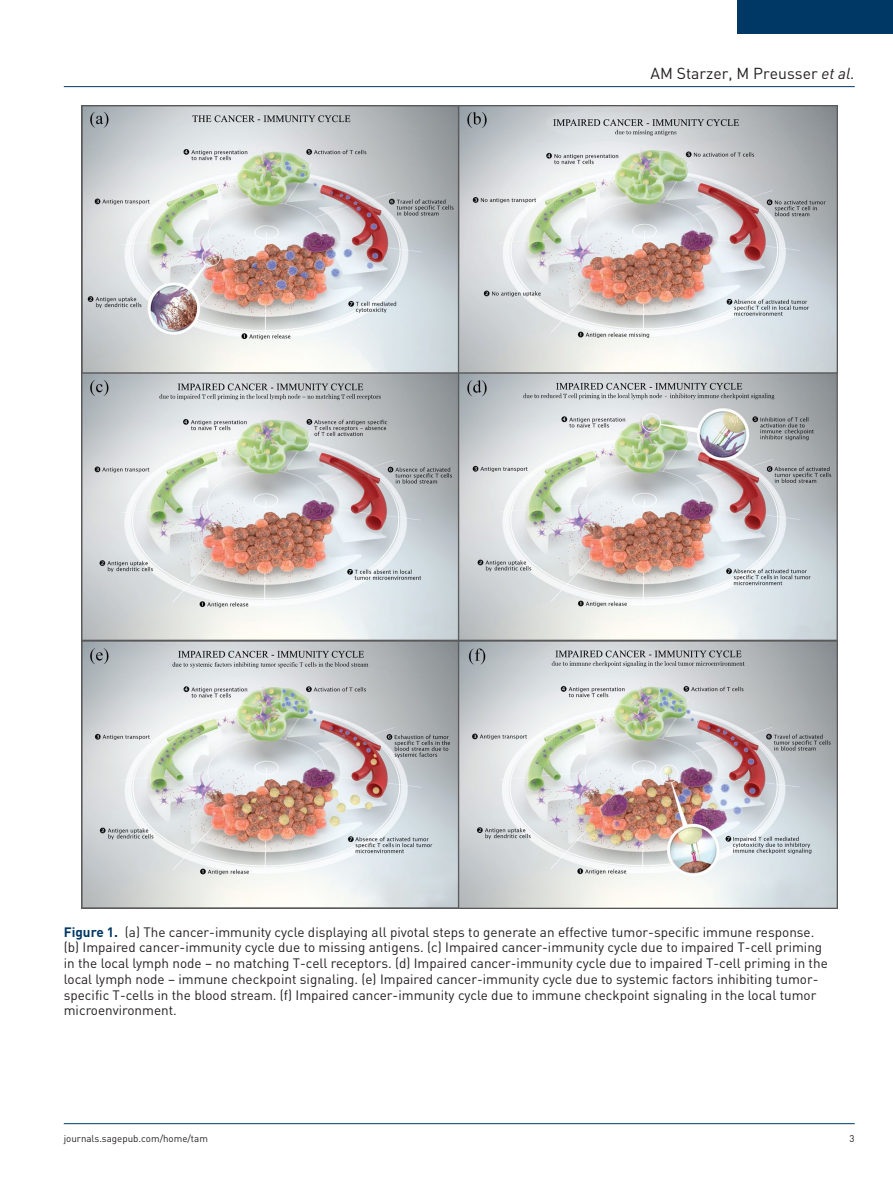
<style>
.page{position:relative;width:893px;height:1191px;background:#fff}
.page>*{position:absolute;margin:0;border:0;box-sizing:border-box;transform-origin:0 0}
.t1{font:15.75px "DIN";color:#231f20}
.t2{font:13.5px/15.8px "DIN";color:#231f20}
.t3{font:9.75px "DIN";color:#231f20}
.s1{font-style:italic}
.s2{font-weight:700;color:#003865}
</style>
<div class="page">
<hr style="left:64px;top:86px;width:791px;height:1px;background:#003865">
<hr style="left:64px;top:1123px;width:791px;height:1px;background:#003865">
<div style="left:738px;top:0;width:155px;height:34px;background:#003865"></div>
<img style="left:81px;top:106px;width:756px;height:802px">
<p class="t1" style="left:650px;top:63px;width:206px">AM Starzer, M Preusser <span class="s1">et al.</span></p>
<p class="t2" style="left:64px;top:923px;width:766px"><span class="s2">Figure 1.</span> (a) The cancer-immunity cycle displaying all pivotal steps to generate an effective tumor-specific immune response. (b) Impaired cancer-immunity cycle due to missing antigens. (c) Impaired cancer-immunity cycle due to impaired T-cell priming in the local lymph node – no matching T-cell receptors. (d) Impaired cancer-immunity cycle due to impaired T-cell priming in the local lymph node – immune checkpoint signaling. (e) Impaired cancer-immunity cycle due to systemic factors inhibiting tumor&shy;specific T-cells in the blood stream. (f) Impaired cancer-immunity cycle due to immune checkpoint signaling in the local tumor microenvironment.</p>
<p class="t3" style="left:64px;top:1132px;width:146px">journals.sagepub.com/home/tam</p>
<p class="t3" style="left:850px;top:1132px;width:7px">3</p>
</div>
